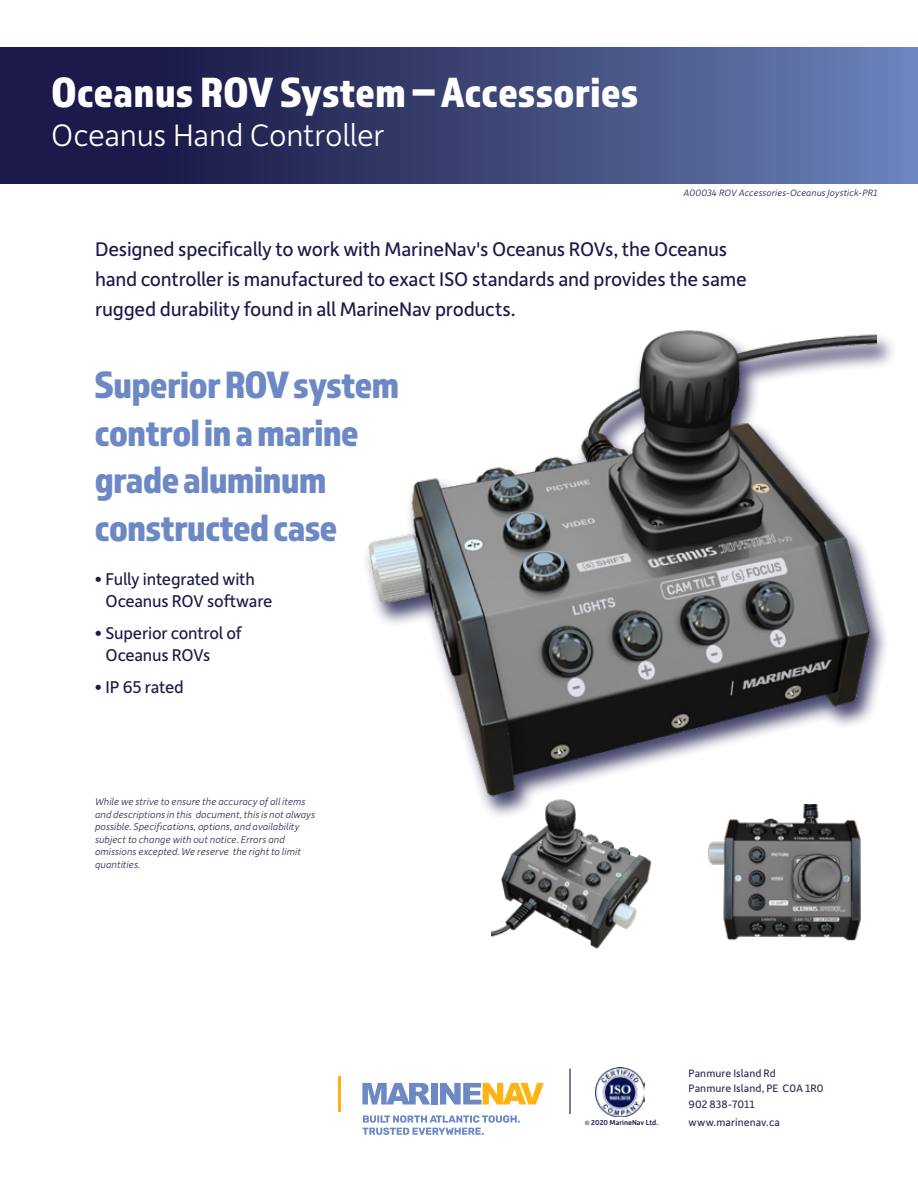
<style>
.page{position:relative;width:918px;height:1188px;background:#fff}
.page>*{position:absolute;margin:0;border:0;box-sizing:border-box;transform-origin:0 0}
.t1{font:43.8px "Almaq Refined";color:#fff}
.t2{font:39.6px/47.5px "Almaq Refined";letter-spacing:-.025em;color:#6d89c5}
.t3{font:300 33px "Depot New";letter-spacing:-.005em;color:#fff}
.t4{font:21px/30px "Depot New";letter-spacing:-.01em;color:#1b1a4a}
.t5{font:18.15px/21.8px "Depot New";letter-spacing:-.01em;color:#1b1a4a}
.t6{font:11.55px/15px "Depot New";letter-spacing:.01em;color:#2c2a54}
.t7{font:italic 300 10.5px/12.6px "Depot New";letter-spacing:.005em;color:#2c2a54}
.t8{font:italic 300 9.75px "Depot New";letter-spacing:.015em;color:#1b1a4a}
.t9{font:500 7.65px "Depot New";color:#1b1a4a}
</style>
<div class="page">
<svg style="left:0;top:48px;width:918px;height:136px;background:#3b4475"></svg>
<img style="left:595px;top:1067px;width:50px;height:50px">
<svg style="left:362px;top:1083px;width:68px;height:22px"></svg>
<div style="left:431px;top:1083px;width:7px;height:22px;background:#6e88c4"></div>
<svg style="left:440px;top:1083px;width:104px;height:22px"></svg>
<hr style="left:338px;top:1076px;width:3px;height:36px;background:#fcb415">
<svg style="left:362px;top:1115px;width:158px;height:20px"></svg>
<hr style="left:569px;top:1069px;width:2px;height:45px;background:#1b1a4a">
<img style="left:491px;top:821px;width:161px;height:128px">
<img style="left:708px;top:821px;width:153px;height:120px">
<div style="left:362px;top:328px;width:536px;height:493px;background:#1b1a4a;opacity:.8"></div>
<img style="left:367px;top:328px;width:509px;height:476px">
<h1 class="t1" style="left:51px;top:66px;width:589px">Oceanus ROV System – Accessories</h1>
<h3 class="t3" style="left:51px;top:113px;width:335px">Oceanus Hand Controller</h3>
<p class="t8" style="left:684px;top:187px;width:196px">A00034 ROV Accessories-Oceanus Joystick-PR1</p>
<h3 class="t4" style="left:95px;top:233px;width:653px">Designed specifically to work with MarineNav's Oceanus ROVs, the Oceanus hand controller is manufactured to exact ISO standards and provides the same rugged durability found in all MarineNav products.</h3>
<h2 class="t2" style="left:95px;top:360px;width:306px">Superior ROV system control in a marine grade aluminum constructed case</h2>
<h3 class="t5" style="left:106px;top:567px;width:169px;text-indent:-11px">• Fully integrated with<br>Oceanus ROV software</h3>
<h3 class="t5" style="left:106px;top:621px;width:138px;text-indent:-11px">• Superior control of<br>Oceanus ROVs</h3>
<h3 class="t5" style="left:95px;top:675px;width:91px">• IP 65 rated</h3>
<p class="t7" style="left:95px;top:795px;width:222px">While we strive to ensure the accuracy of all items and descriptions in this document, this is not always possible. Specifications, options, and availability subject to change with out notice. Errors and omissions excepted. We reserve the right to limit quantities.</p>
<p class="t6" style="left:689px;top:1065px;width:137px">Panmure Island Rd<br>Panmure Island, PE C0A 1R0</p>
<p class="t6" style="left:689px;top:1097px;width:68px">902 838-7011</p>
<p class="t9" style="left:585px;top:1117px;width:75px">© 2020 MarineNav Ltd.</p>
<p class="t6" style="left:689px;top:1114px;width:93px">www.marinenav.ca</p>
</div>
